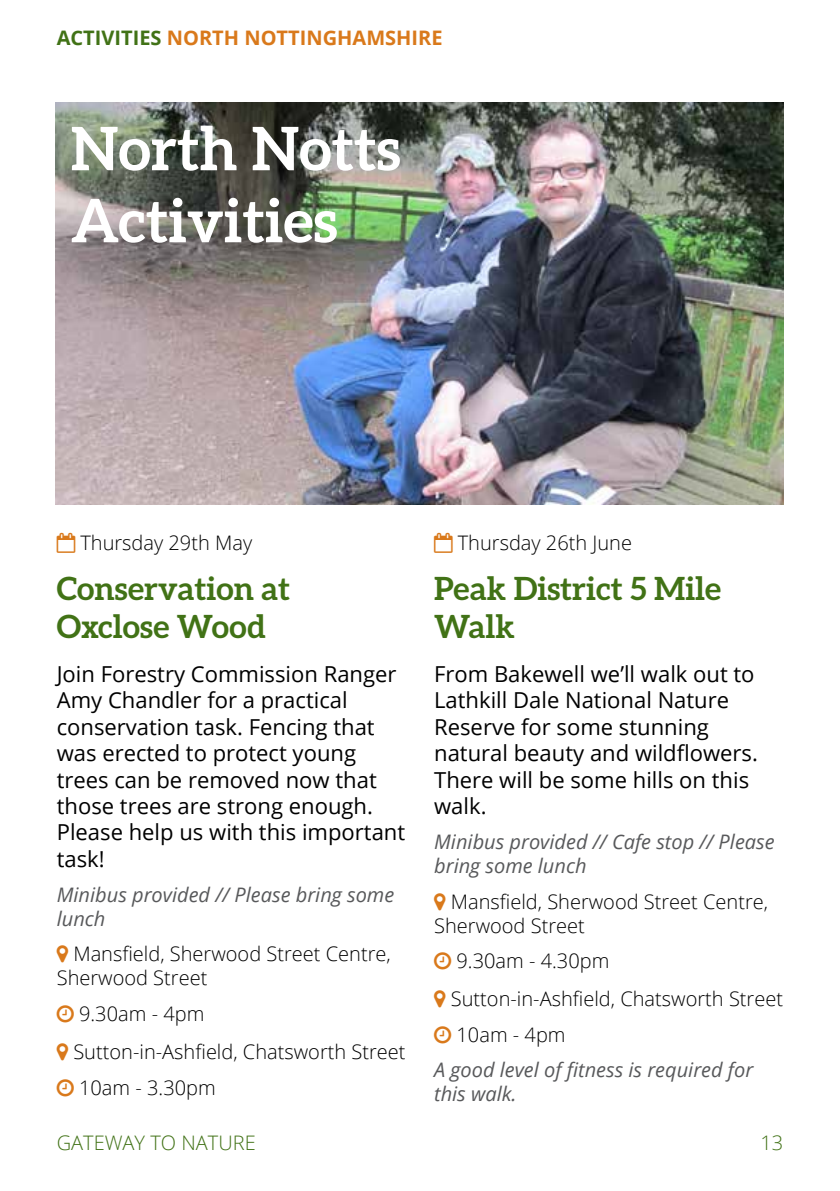
<style>
.page{position:relative;width:840px;height:1191px;background:#fff}
.page>*{position:absolute;margin:0;border:0;box-sizing:border-box;transform-origin:0 0}
.t1{font:700 60px/72px "Aleo";color:#fff}
.t2{font:700 32px/38.4px "Aleo";color:#417216}
.t3{font:22px/26.4px "Open Sans";color:#000}
.t4{font:300 20px/24px "Open Sans";color:#000}
.t5{font:italic 20px/24px "Open Sans";color:#58595b}
.t6{font:700 20px "Open Sans";color:#d9791b}
.t7{font:300 20px "Open Sans";color:#417216}
.s1{color:#417216}
.s2{color:#d9791b}
</style>
<div class="page">
<img style="left:56px;top:102px;width:726px;height:403px">
<p class="t6" style="left:57px;top:23px;width:387px"><span class="s1">ACTIVITIES</span> NORTH NOTTIN GHAMSHIRE</p>
<h1 class="t1" style="left:71px;top:111px;width:331px">North Notts<br>Activities</h1>
<p class="t4" style="left:57px;top:530px;width:197px"><span class="s2">✓</span> Thursday 29th May</p>
<h2 class="t2" style="left:57px;top:568px;width:235px">Conservation at<br>Oxclose Wood</h2>
<p class="t3" style="left:57px;top:660px;width:350px">Join Forestry Commission Ranger<br>Amy Chandler for a practical conservation task. Fencing that was erected to protect young trees can be removed now that those trees are strong enough.<br>Please help us with this important task!</p>
<p class="t5" style="left:57px;top:882px;width:339px">Minibus provided // Please bring some lunch</p>
<p class="t4" style="left:57px;top:941px;width:335px;text-indent:17px">Mansfield, Sherwood Street Centre,<br>Sherwood Street</p>
<p class="t4" style="left:73px;top:993px;width:333px;line-height:38.4px">9.30am - 4pm<br>Sutton-in-Ashfield, Chatsworth Street</p>
<p class="t4" style="left:79px;top:1074px;width:138px">10am - 3.30pm</p>
<p class="t4" style="left:434px;top:530px;width:199px"><span class="s2">✓</span> Thursday 26th June</p>
<h2 class="t2" style="left:434px;top:568px;width:288px">Peak District 5 Mile<br>Walk</h2>
<p class="t3" style="left:434px;top:660px;width:325px">From Bakewell we’ll walk out to<br>Lathkill Dale National Nature<br>Reserve for some stunning natural beauty and wildflowers.<br>There will be some hills on this walk.</p>
<p class="t5" style="left:434px;top:829px;width:342px">Minibus provided // Cafe stop // Please bring some lunch</p>
<p class="t4" style="left:434px;top:889px;width:335px;text-indent:17px">Mansfield, Sherwood Street Centre,<br>Sherwood Street</p>
<p class="t4" style="left:450px;top:941px;width:333px;line-height:38.4px">9.30am - 4.30pm<br>Sutton-in-Ashfield, Chatsworth Street</p>
<p class="t4" style="left:456px;top:1022px;width:110px">10am - 4pm</p>
<p class="t5" style="left:434px;top:1057px;width:320px">A good level of fitness is required for this walk.</p>
<p class="t7" style="left:57px;top:1128px;width:200px">Gateway to NAture</p>
<p class="t7" style="left:760px;top:1128px;width:24px">13</p>
</div>
